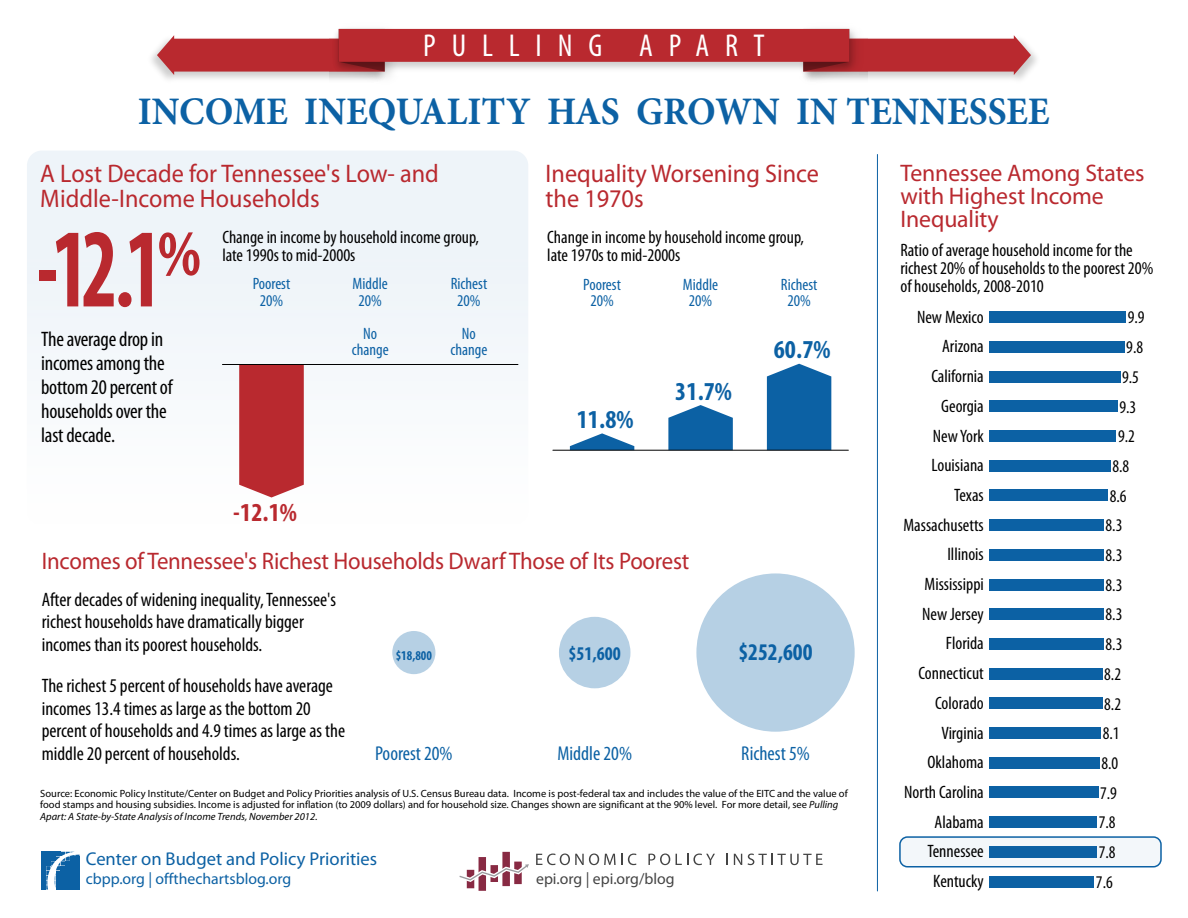
<style>
.page{position:relative;width:1188px;height:918px;background:#fff}
.page>*{position:absolute;margin:0;border:0;box-sizing:border-box;transform-origin:0 0}
.t1{font:700 condensed 113.1px "Myriad Pro";color:#b9292f;scale:.75 1}
.t2{font:700 condensed 64.95px "Myriad Pro";color:#b9292f}
.t3{font:700 39px "Minion Pro";color:#0c61a4;scale:.96 1}
.t4{font:condensed 31.8px "Myriad Pro";letter-spacing:.5em;color:#fff}
.t5{font:700 condensed 25.95px "Myriad Pro";color:#0c61a4}
.t6{font:700 condensed 25.95px "Myriad Pro";color:#b9292f}
.t7{font:25.5px/25.5px "Myriad Pro";color:#b9292f;scale:.95 1}
.t8{font:24px "Myriad Pro";letter-spacing:-.01em;color:#b9292f;scale:.95 1}
.t9{font:24px/23.2px "Myriad Pro";letter-spacing:-.01em;color:#b9292f}
.t10{font:700 condensed 24px "Myriad Pro";color:#0c61a4;scale:.96 1}
.t11{font:condensed 21px/24px "Myriad Pro";letter-spacing:-.01em;color:#000}
.t12{font:condensed 20.1px "Myriad Pro";color:#0c61a4}
.t13{font:condensed 19.5px/22.5px "Myriad Pro";color:#000}
.t14{font:700 condensed 19.5px "Myriad Pro";color:#0c61a4;scale:.96 1}
.t15{font:18.6px "Myriad Pro";color:#0c61a4}
.t16{font:condensed 18px/18px "Myriad Pro";color:#000}
.t17{font:condensed 17.85px "Myriad Pro";color:#000}
.t18{font:condensed 16.5px/16.5px "Myriad Pro";color:#0c61a4;text-align:center}
.t19{font:15.75px "Myriad Pro";color:#0c61a4}
.t20{font:15.75px "Myriad Pro";color:#444}
.t21{font:700 condensed 13.5px "Myriad Pro";color:#0c61a4;scale:.96 1}
.t22{font:10.5px/11.2px "Myriad Pro";color:#000}
.s1{font-size:86.1px}
.s2{font-style:italic}
</style>
<div class="page">
<svg style="left:27px;top:151px;width:501px;height:347px"></svg>
<hr style="left:877px;top:154px;width:1px;height:737px;background:#0c61a4">
<div style="left:900px;top:837px;width:261px;height:30px;background:#f3f7fa;border-radius:8px"></div>
<div style="left:899px;top:836px;width:263px;height:32px;border:2px solid #0c61a4;border-radius:8px"></div>
<div style="left:989px;top:311px;width:137px;height:12px;background:#0c61a4"></div>
<div style="left:989px;top:341px;width:135px;height:12px;background:#0c61a4"></div>
<div style="left:989px;top:371px;width:131px;height:12px;background:#0c61a4"></div>
<div style="left:989px;top:400px;width:128px;height:12px;background:#0c61a4"></div>
<div style="left:989px;top:430px;width:127px;height:12px;background:#0c61a4"></div>
<div style="left:989px;top:460px;width:121px;height:12px;background:#0c61a4"></div>
<div style="left:989px;top:490px;width:119px;height:11px;background:#0c61a4"></div>
<div style="left:989px;top:519px;width:115px;height:12px;background:#0c61a4"></div>
<div style="left:989px;top:549px;width:115px;height:12px;background:#0c61a4"></div>
<div style="left:989px;top:579px;width:115px;height:12px;background:#0c61a4"></div>
<div style="left:989px;top:608px;width:115px;height:12px;background:#0c61a4"></div>
<div style="left:989px;top:638px;width:115px;height:12px;background:#0c61a4"></div>
<div style="left:989px;top:668px;width:113px;height:12px;background:#0c61a4"></div>
<div style="left:989px;top:697px;width:113px;height:12px;background:#0c61a4"></div>
<div style="left:989px;top:727px;width:112px;height:12px;background:#0c61a4"></div>
<div style="left:989px;top:757px;width:110px;height:12px;background:#0c61a4"></div>
<div style="left:989px;top:787px;width:109px;height:11px;background:#0c61a4"></div>
<div style="left:989px;top:816px;width:108px;height:12px;background:#0c61a4"></div>
<div style="left:989px;top:846px;width:108px;height:12px;background:#0c61a4"></div>
<div style="left:989px;top:876px;width:105px;height:12px;background:#0c61a4"></div>
<svg style="left:239px;top:365px;width:65px;height:132px;background:#bc3339"></svg>
<hr style="left:222px;top:364px;width:296px;height:1px;background:#000">
<svg style="left:157px;top:29px;width:874px;height:46px"></svg>
<svg style="left:41px;top:852px;width:39px;height:38px"></svg>
<svg style="left:459px;top:852px;width:70px;height:39px"></svg>
<svg style="left:536px;top:854px;width:100px;height:11px"></svg>
<svg style="left:648px;top:854px;width:22px;height:11px"></svg>
<svg style="left:676px;top:854px;width:39px;height:11px"></svg>
<svg style="left:726px;top:854px;width:2px;height:11px"></svg>
<svg style="left:734px;top:854px;width:8px;height:11px"></svg>
<svg style="left:748px;top:854px;width:75px;height:11px"></svg>
<svg style="left:570px;top:433px;width:64px;height:17px"></svg>
<svg style="left:668px;top:405px;width:65px;height:45px;background:#3078b0"></svg>
<svg style="left:767px;top:364px;width:64px;height:86px;background:#1d6ba9"></svg>
<hr style="left:553px;top:450px;width:295px;height:1px;background:#000">
<div style="left:392px;top:631px;width:43px;height:43px;background:#b6d0e4;border-radius:22px"></div>
<div style="left:559px;top:617px;width:71px;height:71px;background:#b6d0e4;border-radius:36px"></div>
<div style="left:696px;top:573px;width:159px;height:159px;background:#b6d0e4;border-radius:79px"></div>
<h3 class="t4" style="left:423px;top:26px;width:343px">PULLING APART</h3>
<h3 class="t3" style="left:138px;top:84px;width:951px">INCOME INEQUALITY HAS GROWN IN TENNESSEE</h3>
<h3 class="t9" style="left:900px;top:161px;width:246px">Tennessee Among States with Highest Income<br>Inequality</h3>
<p class="t16" style="left:900px;top:241px;width:254px">Ratio of average household income for the richest 20% of households to the poorest 20% of households, 2008-2010</p>
<p class="t17" style="left:1128px;top:307px;width:18px">9.9</p>
<p class="t17" style="left:1126px;top:336px;width:18px">9.8</p>
<p class="t17" style="left:1122px;top:366px;width:18px">9.5</p>
<p class="t17" style="left:1119px;top:396px;width:18px">9.3</p>
<p class="t17" style="left:1118px;top:426px;width:18px">9.2</p>
<p class="t17" style="left:1113px;top:455px;width:18px">8.8</p>
<p class="t17" style="left:1110px;top:485px;width:18px">8.6</p>
<p class="t17" style="left:1106px;top:515px;width:18px">8.3</p>
<p class="t17" style="left:1106px;top:544px;width:18px">8.3</p>
<p class="t17" style="left:1106px;top:574px;width:18px">8.3</p>
<p class="t17" style="left:1106px;top:604px;width:18px">8.3</p>
<p class="t17" style="left:1106px;top:633px;width:18px">8.3</p>
<p class="t17" style="left:1104px;top:663px;width:18px">8.2</p>
<p class="t17" style="left:1104px;top:693px;width:18px">8.2</p>
<p class="t17" style="left:1103px;top:723px;width:18px">8.1</p>
<p class="t17" style="left:1101px;top:752px;width:18px">8.0</p>
<p class="t17" style="left:1100px;top:782px;width:18px">7.9</p>
<p class="t17" style="left:1099px;top:812px;width:18px">7.8</p>
<p class="t17" style="left:1099px;top:841px;width:18px">7.8</p>
<p class="t16" style="left:933px;top:872px;width:52px">Kentucky</p>
<p class="t17" style="left:1096px;top:871px;width:18px">7.6</p>
<h3 class="t7" style="left:40px;top:160px;width:421px">A Lost Decade for Tennessee's Low- and<br>Middle-Income Households</h3>
<h3 class="t7" style="left:546px;top:160px;width:289px">Inequality Worsening Since the 1970s</h3>
<p class="t16" style="left:222px;top:228px;width:258px">Change in income by household income group, late 1990s to mid-2000s</p>
<p class="t16" style="left:547px;top:228px;width:258px">Change in income by household income group, late 1970s to mid-2000s</p>
<h1 class="t1" style="left:37px;top:198px;width:168px">-12<span class="s1">.</span>1</h1>
<p class="t11" style="left:41px;top:326px;width:133px">The average drop in incomes among the bottom 20 percent of households over the last decade.</p>
<h2 class="t2" style="left:158px;top:213px;width:44px">%</h2>
<p class="t18" style="left:353px;top:276px;width:37px">Middle<br>20%</p>
<p class="t18" style="left:352px;top:325px;width:38px">No change</p>
<p class="t18" style="left:451px;top:276px;width:38px">Richest<br>20%</p>
<p class="t18" style="left:450px;top:325px;width:38px">No change</p>
<p class="t18" style="left:683px;top:276px;width:37px">Middle<br>20%</p>
<p class="t18" style="left:781px;top:276px;width:38px">Richest<br>20%</p>
<p class="t18" style="left:253px;top:276px;width:39px">Poorest<br>20%</p>
<p class="t18" style="left:583px;top:276px;width:39px">Poorest<br>20%</p>
<p class="t16" style="left:917px;top:308px;width:68px">New Mexico</p>
<p class="t16" style="left:942px;top:337px;width:43px">Arizona</p>
<h3 class="t5" style="left:774px;top:334px;width:58px">60.7%</h3>
<p class="t16" style="left:931px;top:367px;width:54px">California</p>
<h3 class="t5" style="left:675px;top:375px;width:58px">31.7%</h3>
<p class="t16" style="left:941px;top:397px;width:44px">Georgia</p>
<h3 class="t5" style="left:577px;top:403px;width:58px">11.8%</h3>
<p class="t16" style="left:933px;top:426px;width:52px">New York</p>
<p class="t16" style="left:932px;top:456px;width:54px">Louisiana</p>
<p class="t16" style="left:954px;top:486px;width:31px">Texas</p>
<h3 class="t6" style="left:233px;top:496px;width:65px">-12.1%</h3>
<p class="t16" style="left:904px;top:515px;width:82px">Massachusetts</p>
<p class="t16" style="left:947px;top:545px;width:38px">Illinois</p>
<h3 class="t8" style="left:42px;top:546px;width:683px">Incomes of Tennessee's Richest Households Dwarf Those of Its Poorest</h3>
<p class="t16" style="left:925px;top:575px;width:61px">Mississippi</p>
<p class="t13" style="left:42px;top:588px;width:296px">After decades of widening inequality, Tennessee's richest households have dramatically bigger incomes than its poorest households.</p>
<p class="t16" style="left:922px;top:605px;width:63px">New Jersey</p>
<p class="t16" style="left:946px;top:634px;width:39px">Florida</p>
<p class="t21" style="left:396px;top:647px;width:39px">$18,800</p>
<p class="t14" style="left:569px;top:641px;width:56px">$51,600</p>
<h3 class="t10" style="left:739px;top:637px;width:79px">$252,600</h3>
<p class="t16" style="left:919px;top:664px;width:67px">Connecticut</p>
<p class="t13" style="left:42px;top:674px;width:305px">The richest 5 percent of households have average incomes 13.4 times as large as the bottom 20 percent of households and 4.9 times as large as the middle 20 percent of households.</p>
<p class="t16" style="left:935px;top:694px;width:50px">Colorado</p>
<p class="t16" style="left:942px;top:723px;width:44px">Virginia</p>
<p class="t12" style="left:375px;top:741px;width:79px">Poorest 20%</p>
<p class="t12" style="left:557px;top:741px;width:76px">Middle 20%</p>
<p class="t12" style="left:741px;top:741px;width:70px">Richest 5%</p>
<p class="t16" style="left:928px;top:753px;width:58px">Oklahoma</p>
<p class="t16" style="left:904px;top:783px;width:81px">North Carolina</p>
<p class="t22" style="left:40px;top:788px;width:809px">Source: Economic Policy Institute/Center on Budget and Policy Priorities analysis of U.S. Census Bureau data. Income is post-federal tax and includes the value of the EITC and the value of food stamps and housing subsidies. Income is adjusted for inflation (to 2009 dollars) and for household size. Changes shown are significant at the 90% level. For more detail, see <span class="s2">Pulling<br>Apart: A State-by-State Analysis of Income Trends, November 2012</span>.</p>
<p class="t15" style="left:86px;top:847px;width:293px">Center on Budget and Policy Priorities</p>
<p class="t19" style="left:86px;top:869px;width:207px">cbpp.org | offthechartsblog.org</p>
<p class="t20" style="left:536px;top:869px;width:140px">epi.org | epi.org/blog</p>
<p class="t16" style="left:935px;top:812px;width:51px">Alabama</p>
<p class="t16" style="left:927px;top:842px;width:58px">Tennessee</p>
</div>
